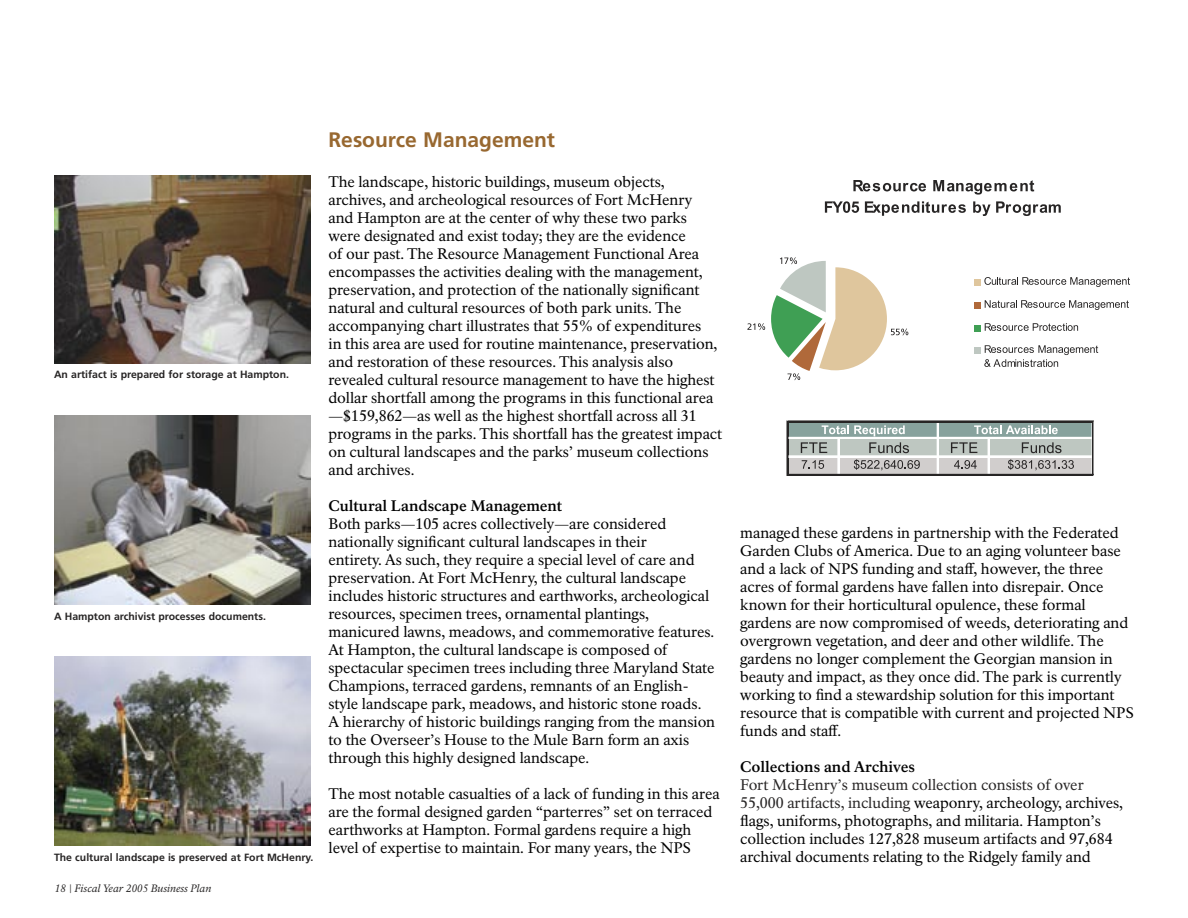
<style>
.page{position:relative;width:1188px;height:918px;background:#fff}
.page>*{position:absolute;margin:0;border:0;box-sizing:border-box;transform-origin:0 0}
.t1{font:700 21px "Frutiger LT Std";color:#986830}
.t2{font:15px/18px "NPS Rawlinson OT";color:#000}
.t3{font:700 15px "NPS Rawlinson OT";letter-spacing:-.005em;color:#000}
.t4{font:700 10.5px "Frutiger LT Std";color:#272525}
.t5{font:italic 10.5px "NPS Rawlinson OT";color:#272525}
.s1{color:#272525}
</style>
<div class="page">
<img style="left:54px;top:176px;width:256px;height:187px">
<div style="left:788px;top:422px;width:305px;height:16px;background:#87a29d"></div>
<div style="left:788px;top:438px;width:305px;height:19px;background:#bec7c1"></div>
<div style="left:788px;top:457px;width:305px;height:18px;background:#d1cecd"></div>
<svg style="left:801px;top:442px;width:26px;height:11px"></svg>
<svg style="left:869px;top:442px;width:40px;height:11px"></svg>
<svg style="left:951px;top:442px;width:26px;height:11px"></svg>
<svg style="left:1022px;top:442px;width:40px;height:11px"></svg>
<svg style="left:802px;top:460px;width:22px;height:9px"></svg>
<svg style="left:854px;top:459px;width:66px;height:11px"></svg>
<svg style="left:954px;top:460px;width:23px;height:9px"></svg>
<svg style="left:1008px;top:459px;width:66px;height:11px"></svg>
<svg style="left:822px;top:425px;width:83px;height:11px"></svg>
<svg style="left:974px;top:425px;width:84px;height:9px"></svg>
<hr style="left:787px;top:421px;width:1px;height:55px;background:#272525">
<hr style="left:937px;top:422px;width:2px;height:52px;background:#fff">
<hr style="left:838px;top:439px;width:1px;height:35px;background:#fff">
<hr style="left:988px;top:439px;width:1px;height:35px;background:#fff">
<hr style="left:788px;top:421px;width:305px;height:1px;background:#272525">
<hr style="left:788px;top:437px;width:305px;height:2px;background:#fff">
<hr style="left:788px;top:456px;width:305px;height:1px;background:#fff">
<hr style="left:788px;top:474px;width:305px;height:2px;background:#272525">
<hr style="left:1092px;top:421px;width:2px;height:55px;background:#272525">
<svg style="left:853px;top:180px;width:73px;height:11px"></svg>
<svg style="left:933px;top:180px;width:101px;height:15px"></svg>
<svg style="left:825px;top:201px;width:34px;height:12px"></svg>
<svg style="left:865px;top:201px;width:101px;height:15px"></svg>
<svg style="left:973px;top:201px;width:88px;height:15px"></svg>
<div style="left:974px;top:279px;width:7px;height:7px;background:#dfc69d"></div>
<svg style="left:984px;top:277px;width:146px;height:10px"></svg>
<div style="left:974px;top:302px;width:7px;height:7px;background:#b0693a"></div>
<svg style="left:985px;top:300px;width:144px;height:10px"></svg>
<div style="left:974px;top:325px;width:7px;height:7px;background:#3f9f54"></div>
<svg style="left:985px;top:323px;width:93px;height:8px"></svg>
<div style="left:974px;top:347px;width:7px;height:7px;background:#bec7c1"></div>
<svg style="left:984px;top:345px;width:114px;height:22px"></svg>
<img style="left:54px;top:656px;width:256px;height:189px">
<img style="left:54px;top:415px;width:256px;height:189px">
<svg style="left:747px;top:323px;width:18px;height:7px"></svg>
<svg style="left:771px;top:257px;width:137px;height:123px"></svg>
<h1 class="t1" style="left:328px;top:128px;width:228px">Resource Management</h1>
<p class="t2" style="left:328px;top:173px;width:395px">The landscape, historic buildings, museum objects, archives, and archeological resources of Fort McHenry<br>and Hampton are at the center of why these two parks were designated and exist today; they are the evidence<br>of our past. The Resource Management Functional Area encompasses the activities dealing with the management, preservation, and protection of the nationally significant natural and cultural resources of both park units. The accompanying chart illustrates that 55% of expenditures<br>in this area are used for routine maintenance, preservation, and restoration of these resources. This analysis also revealed cultural resource management to have the highest dollar shortfall among the programs in this functional area —$159,862—as well as the highest shortfall across all 31 programs in the parks. This shortfall has the greatest impact on cultural landscapes and the parks’ museum collections and archives.</p>
<p class="t3" style="left:328px;top:496px;width:235px">Cultural Landscape Management</p>
<p class="t2" style="left:328px;top:515px;width:388px">Both parks—105 acres collectively—are considered nationally significant cultural landscapes in their<br>entirety. As such, they require a special level of care and preservation. At Fort McHenry, the cultural landscape includes historic structures and earthworks, archeological resources, specimen trees, ornamental plantings, manicured lawns, meadows, and commemorative features.<br>At Hampton, the cultural landscape is composed of spectacular specimen trees including three Maryland State Champions, terraced gardens, remnants of an English&shy;style landscape park, meadows, and historic stone roads.<br>A hierarchy of historic buildings ranging from the mansion to the Overseer’s House to the Mule Barn form an axis through this highly designed landscape.</p>
<p class="t2" style="left:328px;top:785px;width:393px">The most notable casualties of a lack of funding in this area are the formal designed garden “parterres” set on terraced earthworks at Hampton. Formal gardens require a high level of expertise to maintain. For many years, the NPS</p>
<p class="t4" style="left:54px;top:369px;width:237px">An artifact is prepared for storage at Hampton.</p>
<p class="t2" style="left:740px;top:524px;width:395px">managed these gardens in partnership with the Federated Garden Clubs of America. Due to an aging volunteer base and a lack of NPS funding and staff, however, the three acres of formal gardens have fallen into disrepair. Once known for their horticultural opulence, these formal gardens are now compromised of weeds, deteriorating and overgrown vegetation, and deer and other wildlife. The gardens no longer complement the Georgian mansion in beauty and impact, as they once did. The park is currently working to find a stewardship solution for this important resource that is compatible with current and projected NPS funds and staff.</p>
<p class="t3" style="left:740px;top:757px;width:176px">Collections and Archives</p>
<p class="t2" style="left:740px;top:776px;width:384px"><span class="s1">Fort McHenry’s museum collection consists of over 55,000 artifacts, including</span> weaponry, archeology, archives, flags, uniforms, photographs, and militaria. Hampton’s collection includes 127,828 museum artifacts and 97,684</p>
<p class="t4" style="left:54px;top:610px;width:213px">A Hampton archivist processes documents.</p>
<p class="t4" style="left:54px;top:851px;width:261px">The cultural landscape is preserved at Fort McHenry.</p>
<p class="t2" style="left:740px;top:848px;width:352px">archival documents relating to the Ridgely family and</p>
<p class="t5" style="left:55px;top:882px;width:158px">18 | Fiscal Year 2005 Business Plan</p>
</div>
